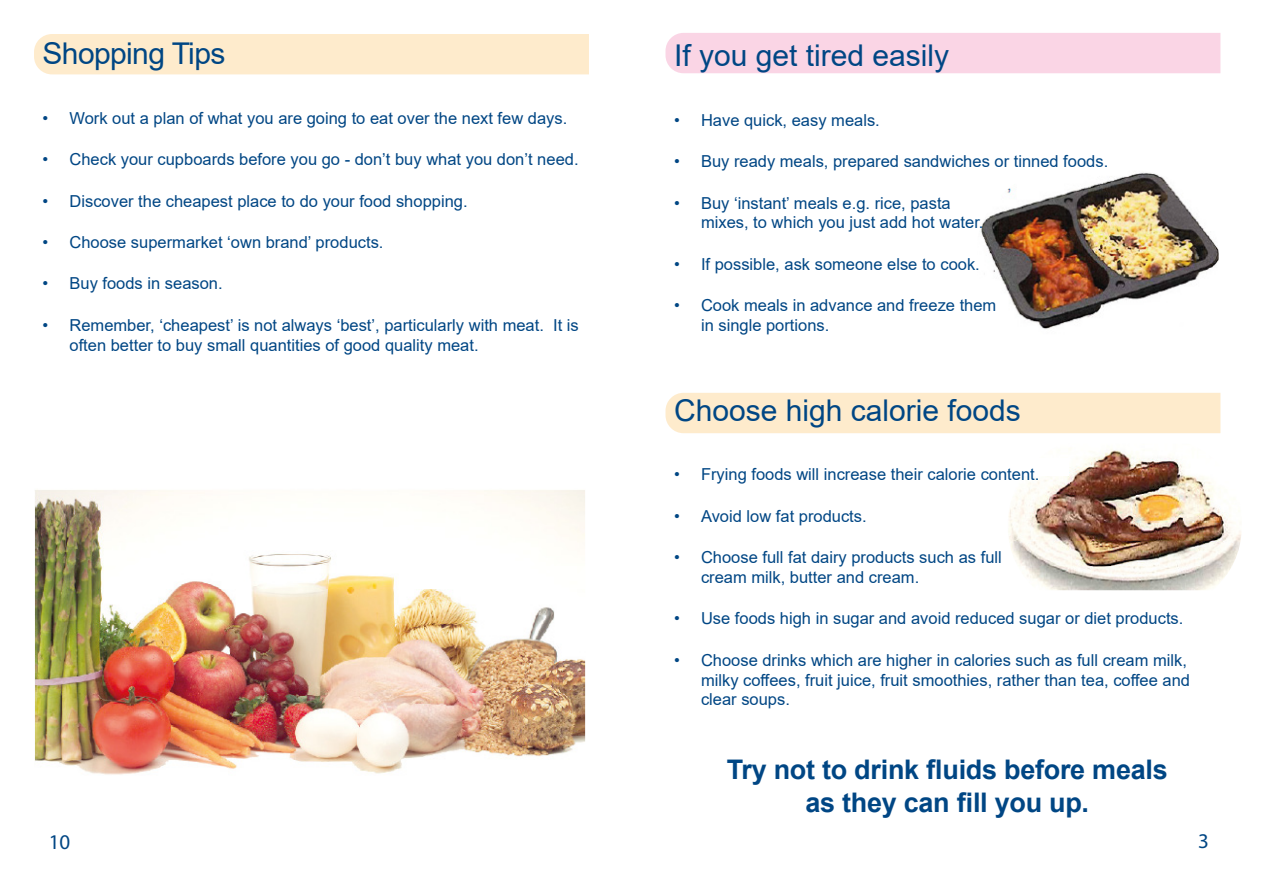
<style>
.page{position:relative;width:1263px;height:893px;background:#fff}
.page>*{position:absolute;margin:0;border:0;box-sizing:border-box;transform-origin:0 0}
.Main_Heading{font:30px "Arial";color:#004684}
.Main_Heading-2{font:30px "Arial";letter-spacing:-.02em;color:#004684}
.t1{font:700 27px "Arial";letter-spacing:-.01em;color:#004684}
.Text_Centred{font:21px "Myriad Pro";color:#004684}
.t2{font:16.5px/19.8px "Arial";color:#004684}
</style>
<div class="page">
<div style="left:34px;top:34px;width:555px;height:40px;background:#feebcc"></div>
<div style="left:665px;top:33px;width:555px;height:40px;background:#fad5e5"></div>
<div style="left:665px;top:393px;width:555px;height:40px;background:#feebcc"></div>
<img style="left:981px;top:172px;width:238px;height:157px">
<img style="left:35px;top:490px;width:551px;height:285px">
<img style="left:1008px;top:449px;width:233px;height:141px">
<div style="left:1013px;top:459px;width:56px;height:17px;background:#fff"></div>
<p class="Main_Heading-2" style="left:43px;top:33px;width:184px">Shopping Tips</p>
<p class="t2" style="left:43px;top:108px;width:526px">• Work out a plan of what you are going to eat over the next few days.</p>
<p class="t2" style="left:43px;top:149px;width:538px">• Check your cupboards before you go - don’t buy what you don’t need.</p>
<p class="t2" style="left:43px;top:191px;width:427px">• Discover the cheapest place to do your food shopping.</p>
<p class="t2" style="left:43px;top:232px;width:342px">• Choose supermarket ‘own brand’ products.</p>
<p class="t2" style="left:43px;top:274px;width:182px">• Buy foods in season.</p>
<p class="t2" style="left:70px;top:315px;width:511px;text-indent:-27px">• Remember, ‘cheapest’ is not always ‘best’, particularly with meat. It is often better to buy small quantities of good quality meat.</p>
<p class="Main_Heading" style="left:674px;top:35px;width:277px">If you get tired easily</p>
<p class="t2" style="left:674px;top:110px;width:207px">• Have quick, easy meals.</p>
<p class="t2" style="left:674px;top:151px;width:436px">• Buy ready meals, prepared sandwiches or tinned foods.</p>
<p class="t2" style="left:701px;top:193px;width:284px;text-indent:-27px">• Buy ‘instant’ meals e.g. rice, pasta mixes, to which you just add hot water.</p>
<p class="t2" style="left:674px;top:254px;width:307px">• If possible, ask someone else to cook.</p>
<p class="t2" style="left:701px;top:295px;width:297px;text-indent:-27px">• Cook meals in advance and freeze them in single portions.</p>
<p class="Main_Heading" style="left:674px;top:390px;width:348px">Choose high calorie foods</p>
<p class="t2" style="left:674px;top:465px;width:367px">• Frying foods will increase their calorie content.</p>
<p class="t2" style="left:674px;top:506px;width:194px">• Avoid low fat products.</p>
<p class="t2" style="left:701px;top:547px;width:302px;text-indent:-27px">• Choose full fat dairy products such as full cream milk, butter and cream.</p>
<p class="t2" style="left:674px;top:609px;width:511px">• Use foods high in sugar and avoid reduced sugar or diet products.</p>
<p class="t2" style="left:701px;top:650px;width:490px;text-indent:-27px">• Choose drinks which are higher in calories such as full cream milk, milky coffees, fruit juice, fruit smoothies, rather than tea, coffee and clear soups.</p>
<p class="t1" style="left:727px;top:751px;width:442px">Try not to drink fluids before meals</p>
<p class="t1" style="left:805px;top:783px;width:285px">as they can fill you up.</p>
<p class="Text_Centred" style="left:49px;top:829px;width:23px">10</p>
<p class="Text_Centred" style="left:1198px;top:828px;width:12px">3</p>
</div>
